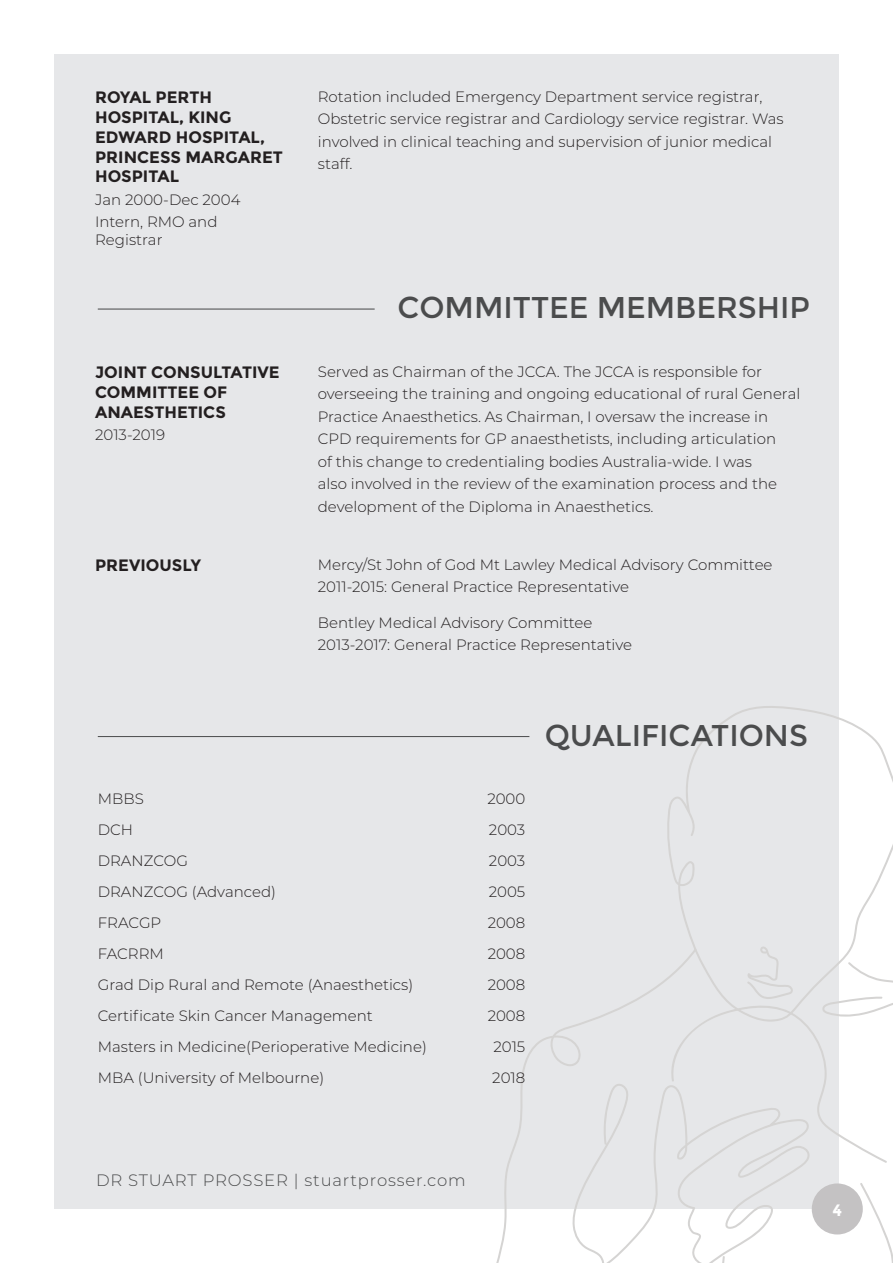
<style>
.page{position:relative;width:893px;height:1263px;background:#fff}
.page>*{position:absolute;margin:0;border:0;box-sizing:border-box;transform-origin:0 0}
.t1{font:30px "Montserrat";color:#4b4c4d}
.t2{font:700 16.5px/19.8px "Montserrat";color:#231f20}
.t3{font:300 16.5px "Montserrat";letter-spacing:.05em;color:#4b4c4d}
.t4{font:700 16.5px "Montserrat";color:#fff}
.t5{font:300 15px/22.5px "Montserrat";color:#231f20}
</style>
<div class="page">
<div style="left:54px;top:54px;width:785px;height:1155px;background:#e6e7e9"></div>
<svg style="left:496px;top:979px;width:170px;height:284px"></svg>
<svg style="left:811px;top:1183px;width:82px;height:80px"></svg>
<svg style="left:666px;top:706px;width:227px;height:275px"></svg>
<svg style="left:670px;top:946px;width:223px;height:217px"></svg>
<svg style="left:516px;top:1084px;width:294px;height:179px"></svg>
<div style="left:812px;top:1183px;width:51px;height:51px;background:#c4c2c3;border-radius:50%"></div>
<hr style="left:98px;top:309px;width:277px;height:1px;background:#4b4c4d">
<hr style="left:98px;top:736px;width:431px;height:1px;background:#4b4c4d">
<p class="t2" style="left:95px;top:87px;width:189px">ROYAL PERTH<br>HOSPITAL, KING<br>EDWARD HOSPITAL,<br>PRINCESS MARGARET<br>HOSPITAL</p>
<p class="t5" style="left:95px;top:188px;width:147px">Jan 2000-Dec 2004</p>
<p class="t5" style="left:95px;top:212px;width:124px;line-height:18px">Intern, RMO and<br>Registrar</p>
<p class="t2" style="left:95px;top:363px;width:186px">JOINT CONSULTATIVE<br>COMMITTEE OF<br>ANAESTHETICS</p>
<p class="t5" style="left:95px;top:423px;width:72px">2013-2019</p>
<p class="t2" style="left:95px;top:556px;width:107px">PREVIOUSLY</p>
<p class="t5" style="left:318px;top:85px;width:467px">Rotation included Emergency Department service registrar, Obstetric service registrar and Cardiology service registrar. Was involved in clinical teaching and supervision of junior medical staff.</p>
<p class="t1" style="left:397px;top:290px;width:414px">COMMITTEE MEMBERSHIP</p>
<p class="t5" style="left:318px;top:360px;width:484px">Served as Chairman of the JCCA. The JCCA is responsible for overseeing the training and ongoing educational of rural General Practice Anaesthetics. As Chairman, I oversaw the increase in CPD requirements for GP anaesthetists, including articulation<br>of this change to credentialing bodies Australia-wide. I was<br>also involved in the review of the examination process and the development of the Diploma in Anaesthetics.</p>
<p class="t5" style="left:318px;top:553px;width:456px">Mercy/St John of God Mt Lawley Medical Advisory Committee</p>
<p class="t5" style="left:318px;top:575px;width:313px">2011-2015: General Practice Representative</p>
<p class="t5" style="left:318px;top:611px;width:276px">Bentley Medical Advisory Committee</p>
<p class="t5" style="left:318px;top:633px;width:316px">2013-2017: General Practice Representative</p>
<p class="t1" style="left:545px;top:718px;width:265px">QUALIFICATIONS</p>
<p class="t5" style="left:98px;top:787px;width:48px">MBBS</p>
<p class="t5" style="left:487px;top:787px;width:39px">2000</p>
<p class="t5" style="left:98px;top:818px;width:37px">DCH</p>
<p class="t5" style="left:489px;top:818px;width:38px">2003</p>
<p class="t5" style="left:98px;top:849px;width:92px">DRANZCOG</p>
<p class="t5" style="left:489px;top:849px;width:38px">2003</p>
<p class="t5" style="left:98px;top:880px;width:180px">DRANZCOG (Advanced)</p>
<p class="t5" style="left:489px;top:880px;width:38px">2005</p>
<p class="t5" style="left:98px;top:911px;width:65px">FRACGP</p>
<p class="t5" style="left:488px;top:911px;width:39px">2008</p>
<p class="t5" style="left:98px;top:942px;width:68px">FACRRM</p>
<p class="t5" style="left:488px;top:942px;width:39px">2008</p>
<p class="t5" style="left:98px;top:973px;width:317px">Grad Dip Rural and Remote (Anaesthetics)</p>
<p class="t5" style="left:488px;top:973px;width:39px">2008</p>
<p class="t5" style="left:98px;top:1004px;width:277px">Certificate Skin Cancer Management</p>
<p class="t5" style="left:488px;top:1004px;width:39px">2008</p>
<p class="t5" style="left:98px;top:1035px;width:331px">Masters in Medicine(Perioperative Medicine)</p>
<p class="t5" style="left:493px;top:1035px;width:33px">2015</p>
<p class="t5" style="left:98px;top:1066px;width:228px">MBA (University of Melbourne)</p>
<p class="t5" style="left:492px;top:1066px;width:35px">2018</p>
<p class="t3" style="left:96px;top:1169px;width:371px">DR STUART PROSSER | stuartprosser.com</p>
<p class="t4" style="left:832px;top:1201px;width:11px">4</p>
</div>
